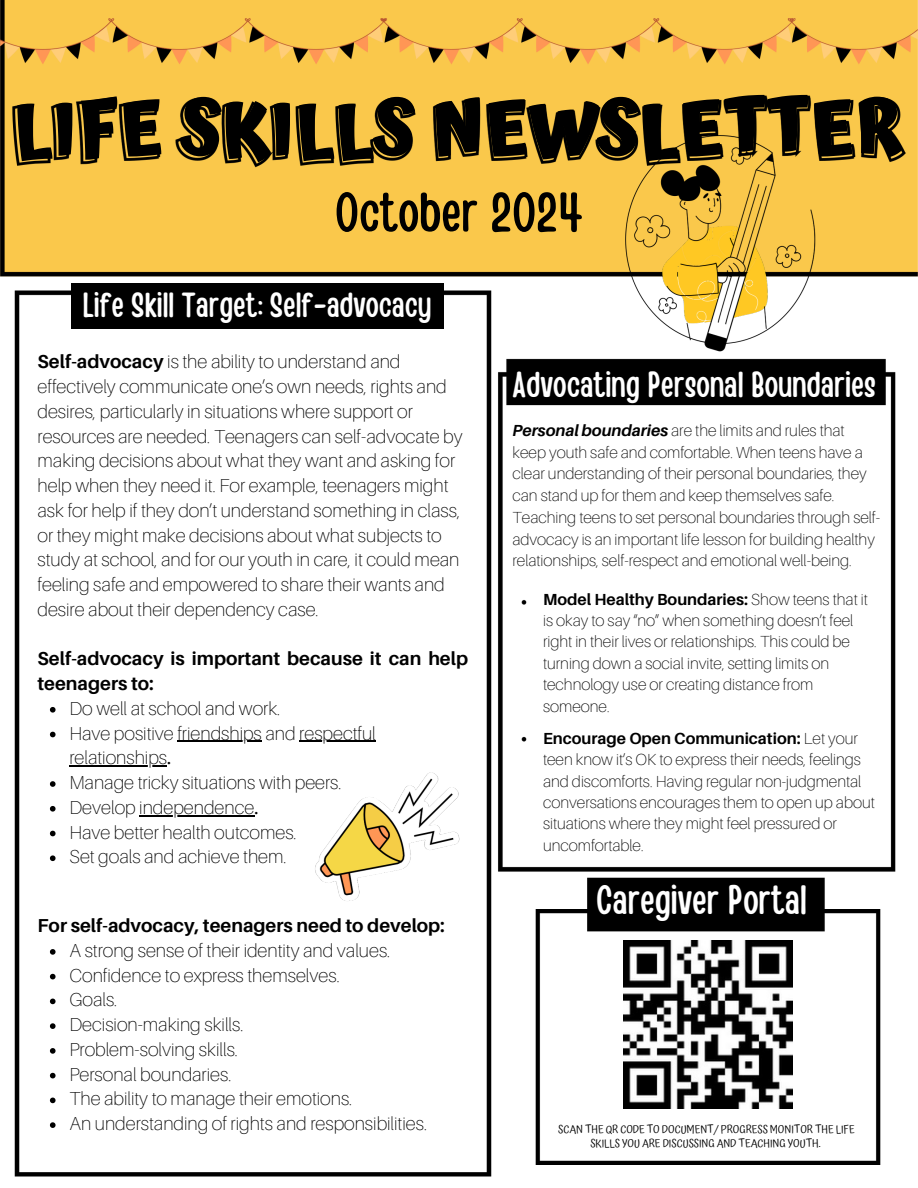
<style>
.page{position:relative;width:918px;height:1188px;background:#fff}
.page>*{position:absolute;margin:0;border:0;box-sizing:border-box;transform-origin:0 0}
.t1{font:700 73.65px "Atma";letter-spacing:.005em;color:#000}
.t2{font:55.5px "Handy Casual Condensed";color:#000}
.t3{font:40.8px "Handy Casual Condensed";color:#fff}
.t4{font:35.85px "Handy Casual Condensed";color:#fff}
.t5{font:34.8px "Handy Casual Condensed";color:#fff}
.t6{font:100 18.75px/24.8px "Aileron";color:#000}
.t7{font:700 18.75px/24.8px "Aileron";color:#000}
.t8{font:100 16.05px/21.3px "Aileron";color:#000}
.t9{font:10.95px/14.5px "Atma";color:#000;text-align:center}
.s1{font-weight:700}
.s2{font-weight:400}
.s3{font-weight:700;font-style:italic}
</style>
<div class="page">
<img style="left:14px;top:938px;width:478px;height:239px">
<img style="left:535px;top:938px;width:346px;height:227px">
<img style="left:0;top:0;width:918px;height:277px">
<img style="left:624px;top:940px;width:169px;height:169px">
<img style="left:5px;top:89px;width:909px;height:849px">
<svg style="left:50px;top:707px;width:6px;height:6px"></svg>
<svg style="left:50px;top:732px;width:6px;height:5px"></svg>
<hr style="left:177px;top:741px;width:85px;height:1px;background:#000">
<hr style="left:299px;top:741px;width:77px;height:1px;background:#000">
<hr style="left:69px;top:765px;width:98px;height:2px;background:#000">
<svg style="left:50px;top:781px;width:6px;height:6px"></svg>
<svg style="left:50px;top:806px;width:6px;height:6px"></svg>
<hr style="left:139px;top:815px;width:115px;height:1px;background:#000">
<svg style="left:50px;top:831px;width:6px;height:5px"></svg>
<svg style="left:50px;top:855px;width:6px;height:6px"></svg>
<svg style="left:50px;top:949px;width:6px;height:6px"></svg>
<svg style="left:50px;top:974px;width:6px;height:5px"></svg>
<svg style="left:50px;top:999px;width:6px;height:5px"></svg>
<svg style="left:50px;top:1023px;width:6px;height:6px"></svg>
<svg style="left:50px;top:1048px;width:6px;height:6px"></svg>
<svg style="left:50px;top:1073px;width:6px;height:5px"></svg>
<svg style="left:50px;top:1098px;width:6px;height:5px"></svg>
<svg style="left:50px;top:1122px;width:6px;height:6px"></svg>
<h6 class="t1" style="left:13px;top:85px;width:890px">LIFE SKILLS NEWSLETTER</h6>
<h5 class="t2" style="left:335px;top:176px;width:250px">October 2024</h5>
<p class="t5" style="left:83px;top:282px;width:350px">Life Skill Target: Self-advocacy</p>
<p class="t6" style="left:38px;top:349px;width:427px"><span class="s1">Self-advocacy</span> is the ability to understand and effectively communicate one’s own needs, rights and desires, particularly in situations where support or resources are needed. Teenagers can self-advocate by making decisions about what they want and asking for help when they need it. For example, teenagers might ask for help if they don’t understand something in class, or they might make decisions about what subjects to study at school, and for our youth in care, it could mean feeling safe and empowered to share their wants and desire about their dependency case.</p>
<p class="t7" style="left:38px;top:646px;width:432px">Self-advocacy is important because it can help teenagers to:</p>
<h4 class="t6" style="left:69px;top:696px;width:212px">Do well at school and work.</h4>
<p class="t6" style="left:69px;top:720px;width:308px">Have positive friendships and respectful</p>
<h3 class="t6" style="left:69px;top:745px;width:274px">relationships<span class="s2">.<br></span>Manage tricky situations with peers.<br>Develop independence<span class="s2">.</span></h3>
<p class="t6" style="left:69px;top:819px;width:229px">Have better health outcomes.</p>
<h5 class="t6" style="left:69px;top:844px;width:219px">Set goals and achieve them.</h5>
<p class="t4" style="left:513px;top:361px;width:365px">Advocating Personal Boundaries</p>
<p class="t8" style="left:513px;top:419px;width:369px;line-height:21.8px"><span class="s3">Personal boundaries</span> are the limits and rules that keep youth safe and comfortable. When teens have a clear understanding of their personal boundaries, they can stand up for them and keep themselves safe.<br>Teaching teens to set personal boundaries through self&shy;advocacy is an important life lesson for building healthy relationships, self-respect and emotional well-being.</p>
<p class="t8" style="left:543px;top:588px;width:326px"><span class="s1">Model Healthy Boundaries:</span> Show teens that it is okay to say “no” when something doesn’t feel right in their lives or relationships. This could be turning down a social invite, setting limits on technology use or creating distance from someone.</p>
<p class="t8" style="left:543px;top:727px;width:333px"><span class="s1">Encourage Open Communication:</span> Let your teen know it’s OK to express their needs, feelings and discomforts. Having regular non-judgmental conversations encourages them to open up about situations where they might feel pressured or uncomfortable.</p>
<p class="t3" style="left:596px;top:873px;width:212px">Caregiver Portal</p>
<p class="t7" style="left:38px;top:913px;width:409px">For self-advocacy, teenagers need to develop:</p>
<p class="t6" style="left:69px;top:938px;width:323px">A strong sense of their identity and values.</p>
<p class="t6" style="left:69px;top:962px;width:272px">Confidence to express themselves.</p>
<p class="t6" style="left:69px;top:987px;width:50px">Goals.</p>
<p class="t6" style="left:69px;top:1012px;width:176px">Decision-making skills.</p>
<p class="t6" style="left:69px;top:1037px;width:170px">Problem-solving skills.</p>
<p class="t6" style="left:69px;top:1061px;width:164px">Personal boundaries.</p>
<p class="t6" style="left:69px;top:1086px;width:285px">The ability to manage their emotions.</p>
<p class="t6" style="left:69px;top:1111px;width:359px">An understanding of rights and responsibilities.</p>
<p class="t9" style="left:558px;top:1122px;width:298px">SCAN THE QR CODE TO DOCUMENT/ PROGRESS MONITOR THE LIFE<br>SKILLS YOU ARE DISCUSSING AND TEACHING YOUTH.</p>
</div>
